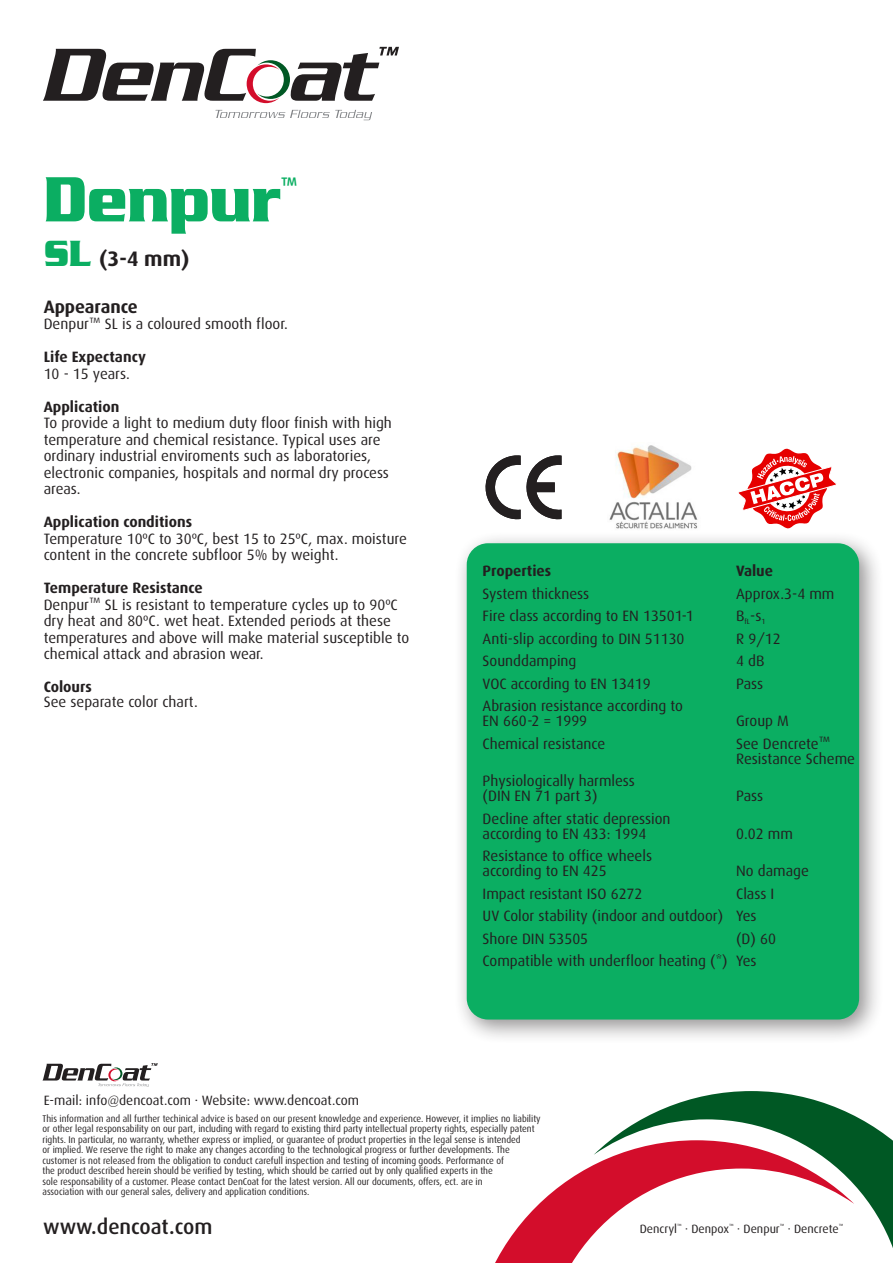
<style>
.page{position:relative;width:893px;height:1263px;background:#fff}
.page>*{position:absolute;margin:0;border:0;box-sizing:border-box;transform-origin:0 0}
.Normal{font:900 63px "Julius";color:#0bae62;scale:.9 1}
.Normal-2{font:700 24px "Dax";color:#0bae62;scale:.9 1}
.Normal-3{font:500 21px "Dax";color:#231f20}
.Normal-4{font:700 21px "Dax";color:#231f20}
.Normal-5{font:700 18px "Dax";color:#231f20}
.Normal-6{font:15px/16.5px "Dax";color:#231f20}
.Normal-7{font:700 15px "Dax";color:#231f20}
.brød_fed{font:700 15px "Dax";color:#231f20}
.Normal-8{font:13.5px "Dax";color:#231f20}
.Normal-9{font:12px "Dax";color:#231f20}
.brød_over{font:9.75px "Dax";color:#231f20;scale:.93 1}
.s1{font-family:"Julius";font-weight:900;font-size:36px;color:#0bae62}
</style>
<div class="page">
<svg style="left:43px;top:1063px;width:115px;height:24px"></svg>
<svg style="left:43px;top:47px;width:356px;height:56px"></svg>
<svg style="left:215px;top:110px;width:157px;height:10px"></svg>
<svg style="left:610px;top:1091px;width:283px;height:157px;fill:#005824"></svg>
<svg style="left:495px;top:1140px;width:359px;height:123px"></svg>
<div style="left:454px;top:531px;width:430px;height:513px;background:#231f20;opacity:.49"></div>
<div style="left:467px;top:543px;width:392px;height:476px;background:#0bae62;border-radius:21px"></div>
<svg style="left:486px;top:455px;width:76px;height:64px"></svg>
<img style="left:609px;top:445px;width:89px;height:84px">
<svg style="left:738px;top:448px;width:99px;height:81px"></svg>
<p class="Normal" style="left:44px;top:164px;width:265px">Denpur</p>
<p class="Normal-2" style="left:281px;top:172px;width:20px">™</p>
<p class="Normal-4" style="left:44px;top:247px;width:147px"><span class="s1">SL</span> (3-4 mm)</p>
<p class="Normal-5" style="left:44px;top:296px;width:96px">Appearance</p>
<p class="Normal-6" style="left:44px;top:316px;width:246px">Denpur™ SL is a coloured smooth floor.</p>
<p class="Normal-7" style="left:44px;top:349px;width:104px">Life Expectancy</p>
<p class="Normal-6" style="left:44px;top:366px;width:88px">10 - 15 years.</p>
<p class="Normal-7" style="left:44px;top:398px;width:77px">Application</p>
<p class="Normal-6" style="left:44px;top:415px;width:350px">To provide a light to medium duty floor finish with high temperature and chemical resistance. Typical uses are ordinary industrial enviroments such as laboratories, electronic companies, hospitals and normal dry process areas.</p>
<p class="Normal-7" style="left:44px;top:514px;width:150px">Application conditions</p>
<p class="Normal-6" style="left:44px;top:531px;width:365px">Temperature 10ºC to 30ºC, best 15 to 25ºC, max. moisture content in the concrete subfloor 5% by weight.</p>
<p class="Normal-7" style="left:44px;top:580px;width:161px">Temperature Resistance</p>
<p class="Normal-6" style="left:44px;top:597px;width:367px">Denpur™ SL is resistant to temperature cycles up to 90ºC dry heat and 80ºC. wet heat. Extended periods at these temperatures and above will make material susceptible to chemical attack and abrasion wear.</p>
<p class="Normal-7" style="left:44px;top:679px;width:50px">Colours</p>
<p class="Normal-6" style="left:44px;top:694px;width:156px">See separate color chart.</p>
<p class="Normal-8" style="left:44px;top:1093px;width:317px">E-mail: info@dencoat.com · Website: www.dencoat.com</p>
<p class="brød_fed" style="left:483px;top:562px;width:70px">Properties</p>
<p class="brød_fed" style="left:736px;top:562px;width:38px">Value</p>
<p class="Normal-6" style="left:483px;top:585px;width:108px">System thickness</p>
<p class="Normal-6" style="left:736px;top:585px;width:100px">Approx.3-4 mm</p>
<p class="Normal-6" style="left:483px;top:608px;width:213px">Fire class according to EN 13501-1</p>
<p class="Normal-6" style="left:736px;top:608px;width:31px">B<sub>fL</sub>-s<sub>1</sub></p>
<p class="Normal-6" style="left:483px;top:630px;width:203px">Anti-slip according to DIN 51130</p>
<p class="Normal-6" style="left:736px;top:630px;width:46px">R 9/12</p>
<p class="Normal-6" style="left:483px;top:653px;width:95px">Sounddamping</p>
<p class="Normal-6" style="left:736px;top:653px;width:30px">4 dB</p>
<p class="Normal-6" style="left:483px;top:675px;width:170px">VOC according to EN 13419</p>
<p class="Normal-6" style="left:736px;top:675px;width:29px">Pass</p>
<p class="Normal-6" style="left:483px;top:698px;width:202px">Abrasion resistance according to</p>
<p class="Normal-6" style="left:483px;top:713px;width:106px">EN 660-2 = 1999</p>
<p class="Normal-6" style="left:736px;top:713px;width:54px">Group M</p>
<p class="Normal-6" style="left:483px;top:735px;width:124px">Chemical resistance</p>
<p class="Normal-6" style="left:736px;top:735px;width:96px">See Dencrete™</p>
<p class="Normal-6" style="left:736px;top:750px;width:120px">Resistance Scheme</p>
<p class="Normal-6" style="left:483px;top:773px;width:154px">Physiologically harmless</p>
<p class="Normal-6" style="left:483px;top:788px;width:117px">(DIN EN 71 part 3)</p>
<p class="Normal-6" style="left:736px;top:788px;width:29px">Pass</p>
<p class="Normal-6" style="left:483px;top:810px;width:189px">Decline after static depression</p>
<p class="Normal-6" style="left:483px;top:825px;width:165px">according to EN 433: 1994</p>
<p class="Normal-6" style="left:736px;top:825px;width:58px">0.02 mm</p>
<p class="Normal-6" style="left:483px;top:848px;width:171px">Resistance to office wheels</p>
<p class="Normal-6" style="left:483px;top:863px;width:126px">according to EN 425</p>
<p class="Normal-6" style="left:736px;top:863px;width:74px">No damage</p>
<p class="Normal-6" style="left:483px;top:885px;width:161px">Impact resistant ISO 6272</p>
<p class="Normal-6" style="left:736px;top:885px;width:40px">Class I</p>
<p class="Normal-6" style="left:483px;top:908px;width:276px">UV Color stability (indoor and outdoor) Yes</p>
<p class="Normal-6" style="left:483px;top:930px;width:107px">Shore DIN 53505</p>
<p class="Normal-6" style="left:736px;top:930px;width:41px">(D) 60</p>
<p class="Normal-6" style="left:483px;top:953px;width:276px">Compatible with underfloor heating (*) Yes</p>
<p class="brød_over" style="left:43px;top:1113px;width:537px">This information and all further techinical advice is based on our present knowledge and experience. However, it implies no liability</p>
<p class="brød_over" style="left:43px;top:1123px;width:531px">or other legal responsability on our part, including with regard to existing third party intellectual property rights, especially patent</p>
<p class="brød_over" style="left:43px;top:1134px;width:516px">rights. In particular, no warranty, whether express or implied, or guarantee of product properties in the legal sense is intended</p>
<p class="brød_over" style="left:43px;top:1144px;width:504px">or implied. We reserve the right to make any changes according to the technological progress or further developments. The</p>
<p class="brød_over" style="left:43px;top:1155px;width:498px">customer is not released from the obligation to conduct carefull inspection and testing of incoming goods. Performance of</p>
<p class="brød_over" style="left:43px;top:1165px;width:486px">the product described herein should be verified by testing, which should be carried out by only qualified experts in the</p>
<p class="brød_over" style="left:43px;top:1176px;width:475px">sole responsability of a customer. Please contact DenCoat for the latest version. All our documents, offers, ect. are in</p>
<p class="brød_over" style="left:43px;top:1186px;width:289px">association with our general sales, delivery and application conditions.</p>
<p class="Normal-3" style="left:43px;top:1215px;width:171px">www.dencoat.com</p>
<p class="Normal-9" style="left:640px;top:1222px;width:205px">Dencryl<sup>™</sup> · Denpox<sup>™</sup> · Denpur<sup>™</sup> · Dencrete<sup>™</sup></p>
</div>
